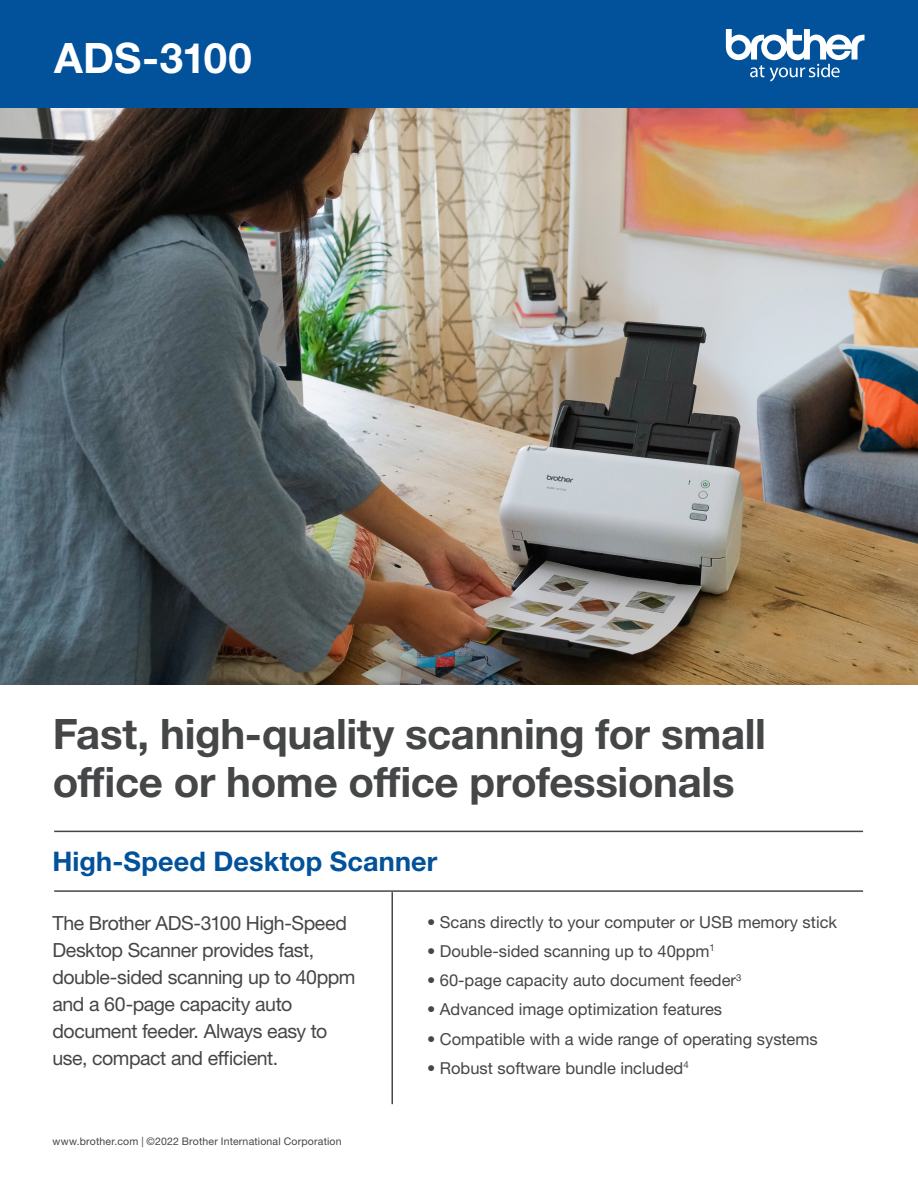
<style>
.page{position:relative;width:918px;height:1188px;background:#fff}
.page>*{position:absolute;margin:0;border:0;box-sizing:border-box;transform-origin:0 0}
.t1{font:700 42px/48px "Helvetica Neue LTW1 G";letter-spacing:-.01em;color:#454647}
.t2{font:42px "Helvetica Neue LTW1 G Bd SC800";letter-spacing:-.005em;color:#fff}
.t3{font:700 27px "Helvetica Neue LTW1 G";letter-spacing:.005em;color:#01519b}
.t4{font:19.5px/27px "Helvetica Neue LTW1 G";letter-spacing:-.025em;color:#454647}
.t5{font:16.5px "Helvetica Neue LTW1 G";color:#454647}
.t6{font:10.5px "Helvetica Neue LTW1 G";letter-spacing:.015em;color:#454647}
</style>
<div class="page">
<img style="left:0;top:108px;width:918px;height:577px">
<div style="left:0;top:0;width:918px;height:108px;background:#01519b"></div>
<hr style="left:54px;top:890px;width:809px;height:2px;background:#454647">
<hr style="left:54px;top:831px;width:809px;height:1px;background:#454647">
<hr style="left:392px;top:892px;width:1px;height:212px;background:#454647">
<svg style="left:726px;top:29px;width:139px;height:52px"></svg>
<p class="t2" style="left:54px;top:32px;width:199px">ADS-3100</p>
<p class="t1" style="left:53px;top:710px;width:715px">Fast, high-quality scanning for small office or home office professionals</p>
<p class="t3" style="left:52px;top:845px;width:386px">High-Speed Desktop Scanner</p>
<p class="t4" style="left:52px;top:909px;width:305px">The Brother ADS-3100 High-Speed<br>Desktop Scanner provides fast, double-sided scanning up to 40ppm and a 60-page capacity auto document feeder. Always easy to use, compact and efficient.</p>
<p class="t5" style="left:427px;top:912px;width:412px">• Scans directly to your computer or USB memory stick</p>
<p class="t5" style="left:427px;top:941px;width:289px">• Double-sided scanning up to 40ppm<sup>1</sup></p>
<p class="t5" style="left:427px;top:970px;width:316px">• 60-page capacity auto document feeder<sup>3</sup></p>
<p class="t5" style="left:427px;top:999px;width:297px">• Advanced image optimization features</p>
<p class="t5" style="left:427px;top:1029px;width:392px">• Compatible with a wide range of operating systems</p>
<p class="t5" style="left:427px;top:1058px;width:263px">• Robust software bundle included<sup>4</sup></p>
<p class="t6" style="left:52px;top:1135px;width:291px">www.brother.com | ©2022 Brother International Corporation</p>
</div>
